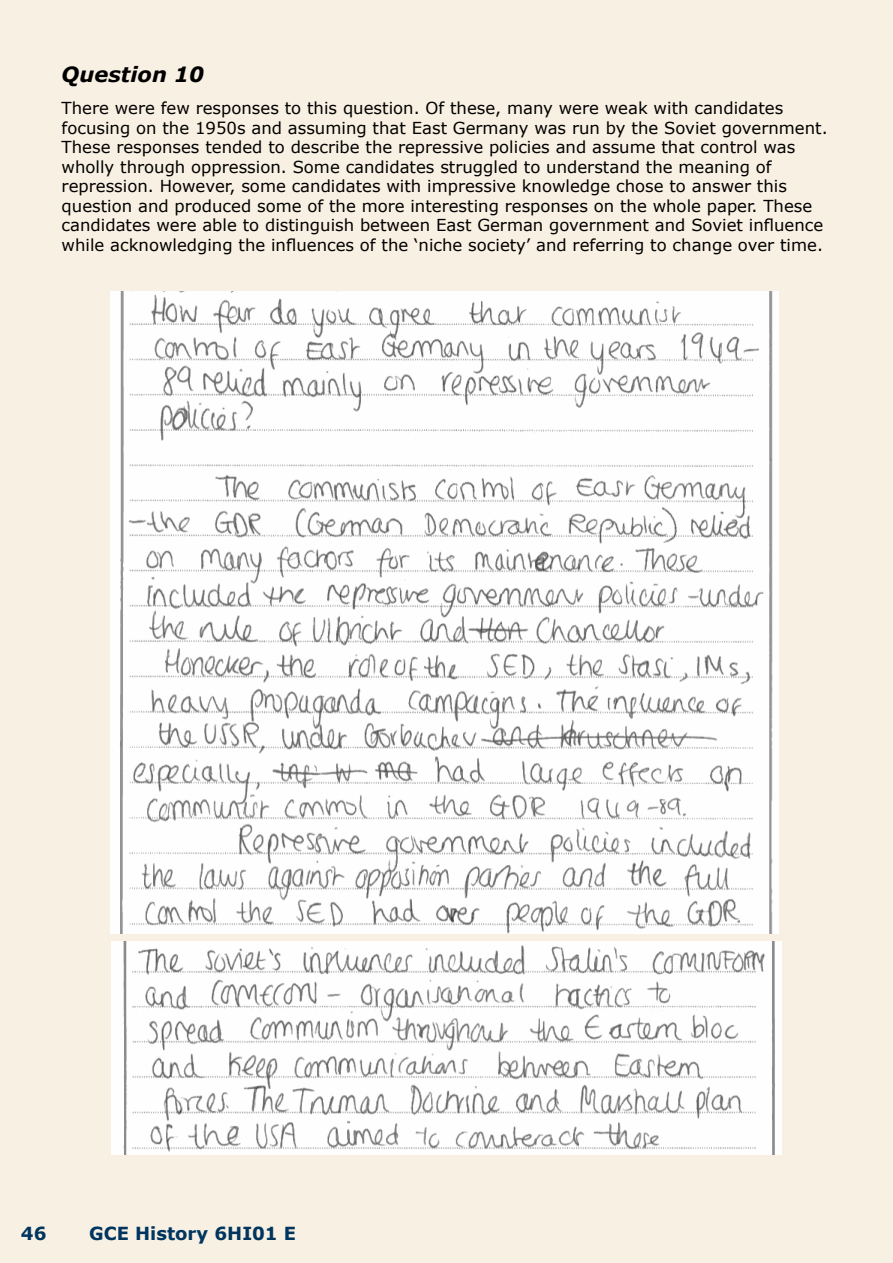
<style>
.page{position:relative;width:893px;height:1263px;background:#f8f0e2}
.page>*{position:absolute;margin:0;border:0;box-sizing:border-box;transform-origin:0 0}
.t1{font:italic 700 21px "Verdana";color:#000}
.t2{font:700 18px "Verdana";color:#00355f}
.t3{font:16.5px/19.5px "Verdana";color:#000}
</style>
<div class="page">
<img style="left:111px;top:291px;width:667px;height:642px">
<img style="left:111px;top:942px;width:671px;height:212px">
<p class="t1" style="left:62px;top:61px;width:144px">Question 10</p>
<p class="t3" style="left:62px;top:98px;width:767px">There were few responses to this question. Of these, many were weak with candidates focusing on the 1950s and assuming that East Germany was run by the Soviet government.<br>These responses tended to describe the repressive policies and assume that control was wholly through oppression. Some candidates struggled to understand the meaning of repression. However, some candidates with impressive knowledge chose to answer this question and produced some of the more interesting responses on the whole paper. These candidates were able to distinguish between East German government and Soviet influence while acknowledging the influences of the ‘niche society’ and referring to change over time.</p>
<p class="t2" style="left:21px;top:1222px;width:27px">46</p>
<p class="t2" style="left:89px;top:1222px;width:209px">GCE History 6HI01 E</p>
</div>
